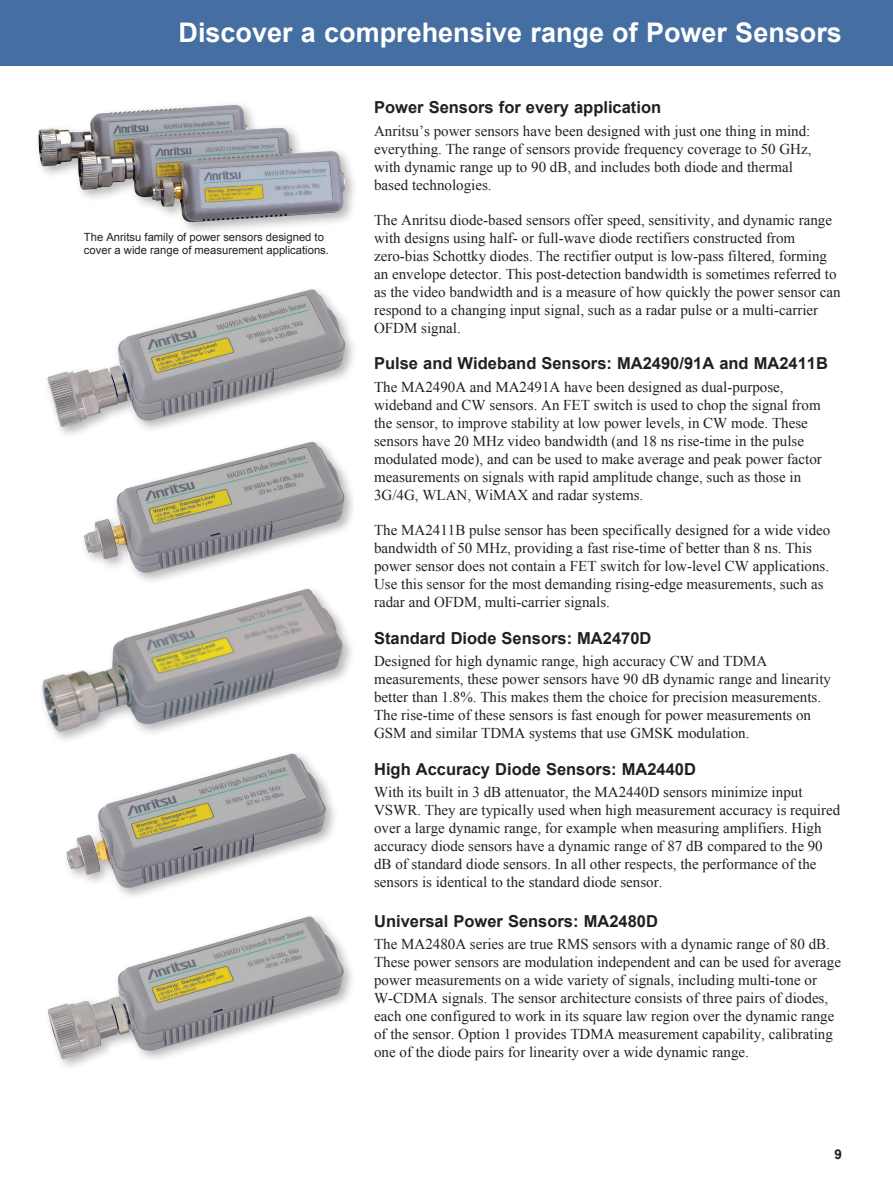
<style>
.page{position:relative;width:893px;height:1191px;background:#fff}
.page>*{position:absolute;margin:0;border:0;box-sizing:border-box;transform-origin:0 0}
.Page_Header{font:700 27px "Arial";color:#fff}
.subhead{font:700 16.5px "Arial";color:#231f20}
.Body{font:15px/18px "Times New Roman";color:#231f20}
.Folios{font:700 13.5px "Arial";color:#231f20}
.t1{font:11.25px/12.8px "Arial";color:#231f20}
</style>
<div class="page">
<div style="left:0;top:0;width:893px;height:66px;background:#456fa2"></div>
<div style="left:34px;top:100px;width:324px;height:135px;background:#231f20;opacity:.33"></div>
<img style="left:38px;top:105px;width:306px;height:118px">
<div style="left:43px;top:284px;width:316px;height:156px;background:#231f20;opacity:.33"></div>
<img style="left:47px;top:289px;width:299px;height:138px">
<div style="left:38px;top:584px;width:316px;height:159px;background:#231f20;opacity:.33"></div>
<img style="left:39px;top:589px;width:304px;height:144px">
<div style="left:79px;top:437px;width:275px;height:148px;background:#231f20;opacity:.33"></div>
<img style="left:84px;top:442px;width:261px;height:133px">
<div style="left:62px;top:749px;width:277px;height:151px;background:#231f20;opacity:.33"></div>
<img style="left:66px;top:753px;width:261px;height:137px">
<img style="left:47px;top:916px;width:298px;height:143px">
<p class="Page_Header" style="left:179px;top:15px;width:665px">Discover a comprehensive range of Power Sensors</p>
<p class="t1" style="left:84px;top:231px;width:247px">The Anritsu family of power sensors designed to cover a wide range of measurement applications.</p>
<p class="subhead" style="left:374px;top:96px;width:289px">Power Sensors for every application</p>
<p class="Body" style="left:374px;top:121px;width:439px">Anritsu’s power sensors have been designed with just one thing in mind: everything. The range of sensors provide frequency coverage to 50 GHz, with dynamic range up to 90 dB, and includes both diode and thermal based technologies.</p>
<p class="Body" style="left:374px;top:210px;width:468px">The Anritsu diode-based sensors offer speed, sensitivity, and dynamic range with designs using half- or full-wave diode rectifiers constructed from zero-bias Schottky diodes. The rectifier output is low-pass filtered, forming an envelope detector. This post-detection bandwidth is sometimes referred to as the video bandwidth and is a measure of how quickly the power sensor can respond to a changing input signal, such as a radar pulse or a multi-carrier OFDM signal.</p>
<p class="subhead" style="left:374px;top:352px;width:455px">Pulse and Wideband Sensors: MA2490/91A and MA2411B</p>
<p class="Body" style="left:374px;top:377px;width:449px">The MA2490A and MA2491A have been designed as dual-purpose, wideband and CW sensors. An FET switch is used to chop the signal from the sensor, to improve stability at low power levels, in CW mode. These sensors have 20 MHz video bandwidth (and 18 ns rise-time in the pulse modulated mode), and can be used to make average and peak power factor measurements on signals with rapid amplitude change, such as those in 3G/4G, WLAN, WiMAX and radar systems.</p>
<p class="Body" style="left:374px;top:520px;width:458px">The MA2411B pulse sensor has been specifically designed for a wide video bandwidth of 50 MHz, providing a fast rise-time of better than 8 ns. This power sensor does not contain a FET switch for low-level CW applications.<br>Use this sensor for the most demanding rising-edge measurements, such as radar and OFDM, multi-carrier signals.</p>
<p class="subhead" style="left:374px;top:627px;width:279px">Standard Diode Sensors: MA2470D</p>
<p class="Body" style="left:374px;top:651px;width:458px">Designed for high dynamic range, high accuracy CW and TDMA measurements, these power sensors have 90 dB dynamic range and linearity better than 1.8%. This makes them the choice for precision measurements.<br>The rise-time of these sensors is fast enough for power measurements on GSM and similar TDMA systems that use GMSK modulation.</p>
<p class="subhead" style="left:374px;top:758px;width:323px">High Accuracy Diode Sensors: MA2440D</p>
<p class="Body" style="left:374px;top:782px;width:468px">With its built in 3 dB attenuator, the MA2440D sensors minimize input VSWR. They are typically used when high measurement accuracy is required over a large dynamic range, for example when measuring amplifiers. High accuracy diode sensors have a dynamic range of 87 dB compared to the 90 dB of standard diode sensors. In all other respects, the performance of the sensors is identical to the standard diode sensor.</p>
<p class="subhead" style="left:374px;top:910px;width:285px">Universal Power Sensors: MA2480D</p>
<p class="Body" style="left:374px;top:935px;width:468px">The MA2480A series are true RMS sensors with a dynamic range of 80 dB.<br>These power sensors are modulation independent and can be used for average power measurements on a wide variety of signals, including multi-tone or W-CDMA signals. The sensor architecture consists of three pairs of diodes, each one configured to work in its square law region over the dynamic range of the sensor. Option 1 provides TDMA measurement capability, calibrating one of the diode pairs for linearity over a wide dynamic range.</p>
<p class="Folios" style="left:834px;top:1145px;width:9px">9</p>
</div>
